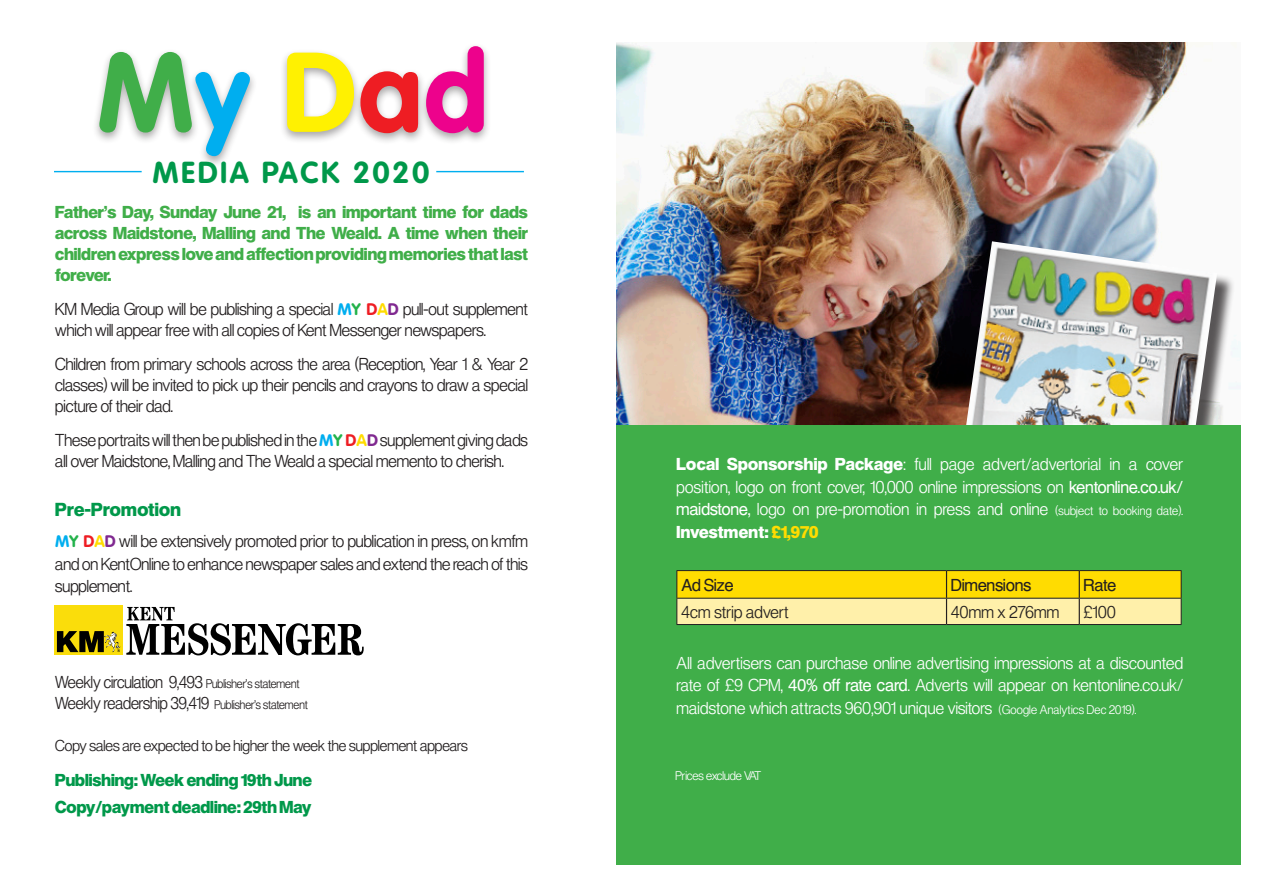
<style>
.page{position:relative;width:1263px;height:893px;background:#fff}
.page>*{position:absolute;margin:0;border:0;box-sizing:border-box;transform-origin:0 0}
.t1{font:700 111.3px "VAG Rounded";color:#40ae49}
.t2{font:700 30px "VAG Rounded";letter-spacing:.08em;color:#00984a}
.t3{font:18px "Europa Grotesk SH Dem Bol";letter-spacing:.02em;color:#00984a}
.t4{font:300 16.5px/21px "Europa Grotesk SH";color:#231f20;text-align:justify}
.t5{font:300 16.5px/22.5px "Europa Grotesk SH";letter-spacing:.02em;color:#fff;text-align:justify}
.t6{font:16.5px/21px "Europa Grotesk SH Dem Bol";color:#40ae49;text-align:justify}
.t7{font:300 16.5px/21px "Europa Grotesk SH";color:#231f20;scale:.96 1}
.t8{font:16.5px "Europa Grotesk SH Dem Bol";color:#00984a}
.t9{font:300 16.5px "Europa Grotesk SH";letter-spacing:.02em;color:#231f20}
.t10{font:16.5px "Europa Grotesk SH";letter-spacing:.02em;color:#231f20}
.t11{font:300 15px "Europa Grotesk SH";color:#231f20}
.t12{font:300 12px "Europa Grotesk SH";color:#fff}
.s1{color:#00aeef}
.s2{color:#fff101}
.s3{color:#ee1d23}
.s4{color:#ed028c}
.s5{font-family:"VAG Rounded";font-weight:700;color:#00aeef}
.s6{font-family:"VAG Rounded";font-weight:700;color:#23b24b}
.s7{font-family:"VAG Rounded";font-weight:700;color:#ee1d23}
.s8{font-family:"VAG Rounded";font-weight:700;color:#ffdc01}
.s9{font-family:"VAG Rounded";font-weight:700;color:#802990}
.s10{font-size:12px}
.s11{font-family:"Europa Grotesk SH Dem Bol";font-weight:400}
.s12{font-weight:400}
.s13{font-family:"Europa Grotesk SH Dem Bol";font-weight:400;color:#ffdc01}
</style>
<div class="page">
<img style="left:617px;top:43px;width:624px;height:382px">
<div style="left:956px;top:244px;width:279px;height:320px;background:#231f20;opacity:.75"></div>
<img style="left:954px;top:241px;width:263px;height:184px">
<div style="left:617px;top:425px;width:624px;height:440px;background:#40ae49"></div>
<div style="left:92px;top:43px;width:400px;height:125px;background:#231f20;opacity:.4"></div>
<hr style="left:436px;top:171px;width:88px;height:1px;background:#00aeef">
<hr style="left:54px;top:171px;width:88px;height:1px;background:#00aeef">
<hr style="left:676px;top:624px;width:270px;height:1px;background:#231f20">
<hr style="left:946px;top:624px;width:133px;height:1px;background:#231f20">
<hr style="left:1079px;top:624px;width:102px;height:1px;background:#231f20">
<hr style="left:676px;top:570px;width:270px;height:1px;background:#231f20">
<hr style="left:946px;top:570px;width:133px;height:1px;background:#231f20">
<hr style="left:1079px;top:570px;width:102px;height:1px;background:#231f20">
<svg style="left:676px;top:571px;width:506px;height:53px;background:#fbe252"></svg>
<hr style="left:676px;top:598px;width:270px;height:1px;background:#231f20">
<hr style="left:946px;top:598px;width:133px;height:1px;background:#231f20">
<hr style="left:1079px;top:598px;width:102px;height:1px;background:#231f20">
<svg style="left:54px;top:606px;width:69px;height:49px"></svg>
<svg style="left:57px;top:607px;width:307px;height:48px"></svg>
<p class="t1" style="left:97px;top:27px;width:393px">M<span class="s1">y</span> <span class="s2">D</span><span class="s3">a</span><span class="s4">d</span></p>
<p class="t2" style="left:153px;top:154px;width:278px">MEDIA PACK 2020</p>
<p class="t6" style="left:55px;top:202px;width:474px">Father’s Day, Sunday June 21, is an important time for dads across Maidstone, Malling and The Weald. A time when their children express love and affection providing memories that last forever.</p>
<p class="t4" style="left:55px;top:298px;width:474px">KM Media Group will be publishing a special <span class="s5">M</span><span class="s6">Y</span> <span class="s7">D</span><span class="s8">A</span><span class="s9">D</span> pull-out supplement which will appear free with all copies of Kent Messenger newspapers.</p>
<p class="t4" style="left:55px;top:353px;width:474px">Children from primary schools across the area (Reception, Year 1 &amp; Year 2 classes) will be invited to pick up their pencils and crayons to draw a special picture of their dad.</p>
<p class="t4" style="left:55px;top:429px;width:474px">These portraits will then be published in the <span class="s5">M</span><span class="s6">Y</span> <span class="s7">D</span><span class="s8">A</span><span class="s9">D</span> supplement giving dads all over Maidstone, Malling and The Weald a special memento to cherish.</p>
<p class="t3" style="left:55px;top:498px;width:127px">Pre-Promotion</p>
<p class="t4" style="left:55px;top:529px;width:474px;line-height:22.5px"><span class="s5">M</span><span class="s6">Y</span> <span class="s7">D</span><span class="s8">A</span><span class="s9">D</span> will be extensively promoted prior to publication in press, on kmfm and on KentOnline to enhance newspaper sales and extend the reach of this supplement.</p>
<p class="t7" style="left:55px;top:671px;width:265px">Weekly circulation 9,493 <span class="s10">Publisher’s statement<br></span>Weekly readership 39,419 <span class="s10">Publisher’s statement</span></p>
<p class="t11" style="left:55px;top:736px;width:414px">Copy sales are expected to be higher the week the supplement appears</p>
<p class="t8" style="left:55px;top:769px;width:258px">Publishing: Week ending 19th June</p>
<p class="t8" style="left:55px;top:796px;width:258px">Copy/payment deadline: 29th May</p>
<p class="t5" style="left:676px;top:452px;width:508px"><span class="s11">Local Sponsorship Package</span>: full page advert/advertorial in a cover position, logo on front cover, 10,000 online impressions on <span class="s12">kentonline.co.uk/ maidstone,</span> logo on pre-promotion in press and online <span class="s10">(subject to booking date).<br></span><span class="s11">Investment:</span> <span class="s13">£1,970</span></p>
<p class="t10" style="left:681px;top:575px;width:53px">Ad Size</p>
<p class="t10" style="left:951px;top:575px;width:81px">Dimensions</p>
<p class="t10" style="left:1084px;top:575px;width:33px">Rate</p>
<p class="t9" style="left:681px;top:602px;width:108px">4cm strip advert</p>
<p class="t9" style="left:951px;top:602px;width:109px">40mm x 276mm</p>
<p class="t4" style="left:1084px;top:601px;width:33px">£100</p>
<p class="t5" style="left:676px;top:651px;width:508px">All advertisers can purchase online advertising impressions at a discounted rate of £9 CPM, <span class="s12">40% off rate card</span>. Adverts will appear on kentonline.co.uk/ maidstone which attracts 960,901 unique visitors <span class="s10">(Google Analytics Dec 2019).</span></p>
<p class="t12" style="left:675px;top:768px;width:87px">Prices exclude VAT</p>
</div>
